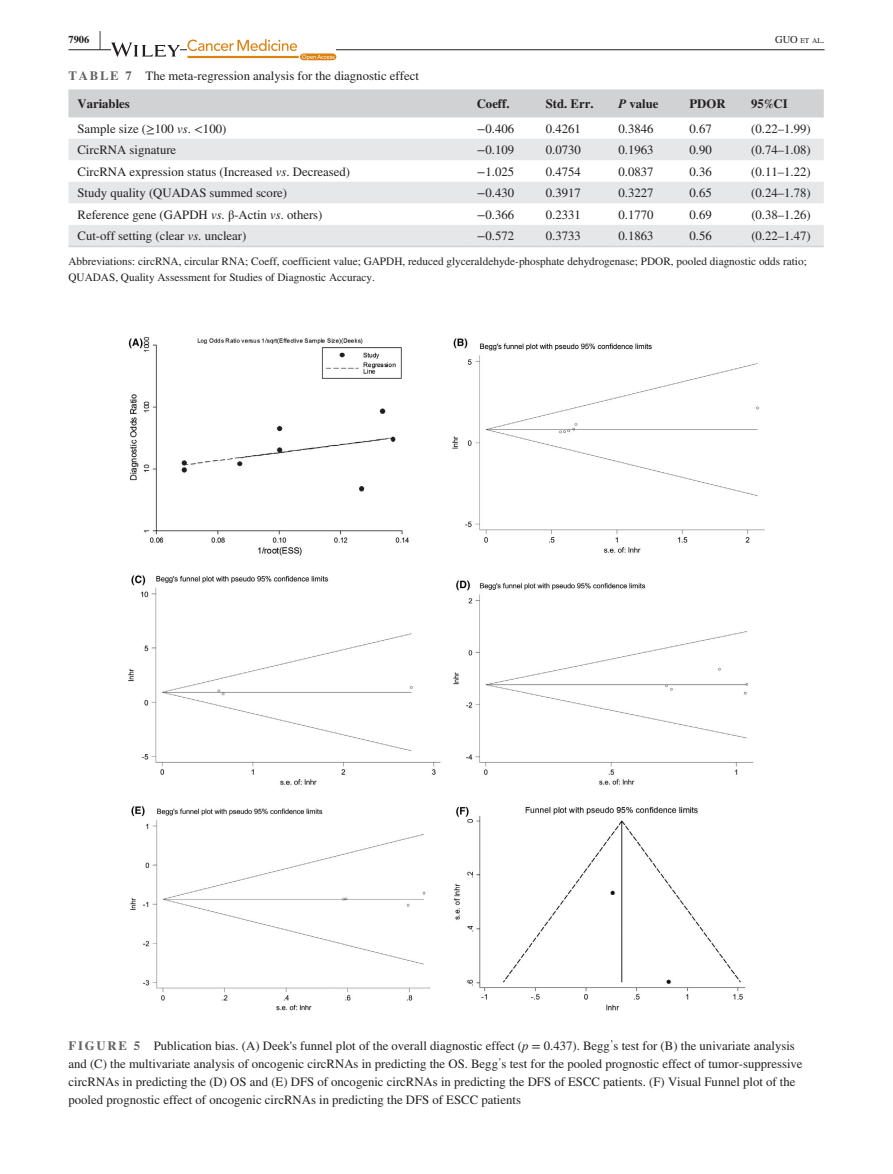
<style>
.page{position:relative;width:893px;height:1174px;background:#fff}
.page>*{position:absolute;margin:0;border:0;box-sizing:border-box;transform-origin:0 0}
.t1{font:700 25.95px "STIX";color:#231f20;scale:.36 1}
.t2{font:12.75px/18px "STIX";color:#231f20}
.t3{font:700 12.75px "STIX";color:#231f20}
.t4{font:11.25px/15.8px "STIX";color:#231f20}
.t5{font:10.5px "STIX";color:#231f20}
.t6{font:700 10.5px "STIX";color:#231f20}
.s1{font-size:7.35px}
.s2{font-weight:700;color:#636366}
.s3{font-style:italic}
.s4{font-family:"Arial Unicode MS"}
</style>
<div class="page">
<hr style="left:68px;top:49px;width:756px;height:1px;background:#231f20">
<svg style="left:111px;top:43px;width:69px;height:14px"></svg>
<svg style="left:187px;top:39px;width:149px;height:21px"></svg>
<img style="left:128px;top:336px;width:636px;height:675px">
<div style="left:68px;top:89px;width:756px;height:28px;background:#d1d2d4"></div>
<svg style="left:68px;top:139px;width:756px;height:107px;fill:#e6e7e9"></svg>
<hr style="left:68px;top:246px;width:400px;height:1px;background:#d1d2d4">
<hr style="left:468px;top:246px;width:69px;height:1px;background:#d1d2d4">
<hr style="left:537px;top:246px;width:72px;height:1px;background:#d1d2d4">
<hr style="left:609px;top:246px;width:71px;height:1px;background:#d1d2d4">
<hr style="left:680px;top:246px;width:62px;height:1px;background:#d1d2d4">
<hr style="left:742px;top:246px;width:82px;height:1px;background:#d1d2d4">
<p class="t6" style="left:68px;top:33px;width:22px">7906</p>
<h1 class="t1" style="left:99px;top:25px;width:7px">|</h1>
<p class="t5" style="left:775px;top:32px;width:51px">GUO <span class="s1">et al</span>.</p>
<p class="t2" style="left:68px;top:67px;width:352px"><span class="s2">TABLE 7</span> The meta-regression analysis for the diagnostic effect</p>
<p class="t3" style="left:77px;top:96px;width:54px">Variables</p>
<p class="t3" style="left:477px;top:96px;width:34px">Coeff.</p>
<p class="t3" style="left:546px;top:96px;width:49px">Std. Err.</p>
<p class="t3" style="left:618px;top:96px;width:42px"><span class="s3">P</span> value</p>
<p class="t3" style="left:689px;top:96px;width:38px">PDOR</p>
<p class="t3" style="left:751px;top:96px;width:38px">95%CI</p>
<p class="t2" style="left:77px;top:120px;width:150px">Sample size (≥100 <span class="s3">vs</span>. &lt;100)</p>
<p class="t2" style="left:477px;top:120px;width:39px">−0.406</p>
<p class="t2" style="left:546px;top:120px;width:37px">0.4261</p>
<p class="t2" style="left:618px;top:120px;width:37px">0.3846</p>
<p class="t2" style="left:689px;top:120px;width:24px">0.67</p>
<p class="t2" style="left:751px;top:120px;width:61px">(0.22–1.99)</p>
<p class="t2" style="left:77px;top:142px;width:100px">CircRNA signature</p>
<p class="t2" style="left:477px;top:142px;width:39px">−0.109</p>
<p class="t2" style="left:546px;top:142px;width:37px">0.0730</p>
<p class="t2" style="left:618px;top:142px;width:37px">0.1963</p>
<p class="t2" style="left:689px;top:142px;width:24px">0.90</p>
<p class="t2" style="left:751px;top:142px;width:61px">(0.74–1.08)</p>
<p class="t2" style="left:77px;top:163px;width:274px">CircRNA expression status (Increased <span class="s3">vs</span>. Decreased)</p>
<p class="t2" style="left:477px;top:163px;width:39px">−1.025</p>
<p class="t2" style="left:546px;top:163px;width:37px">0.4754</p>
<p class="t2" style="left:618px;top:163px;width:37px">0.0837</p>
<p class="t2" style="left:689px;top:163px;width:24px">0.36</p>
<p class="t2" style="left:751px;top:163px;width:61px">(0.11–1.22)</p>
<p class="t2" style="left:78px;top:185px;width:211px">Study quality (QUADAS summed score)</p>
<p class="t2" style="left:477px;top:185px;width:39px">−0.430</p>
<p class="t2" style="left:546px;top:185px;width:37px">0.3917</p>
<p class="t2" style="left:618px;top:185px;width:37px">0.3227</p>
<p class="t2" style="left:690px;top:185px;width:24px">0.65</p>
<p class="t2" style="left:751px;top:185px;width:61px">(0.24–1.78)</p>
<p class="t2" style="left:78px;top:206px;width:246px">Reference gene (GAPDH <span class="s3">vs</span>. β-Actin <span class="s3">vs</span>. others)</p>
<p class="t2" style="left:477px;top:206px;width:39px">−0.366</p>
<p class="t2" style="left:546px;top:206px;width:37px">0.2331</p>
<p class="t2" style="left:618px;top:206px;width:37px">0.1770</p>
<p class="t2" style="left:690px;top:206px;width:24px">0.69</p>
<p class="t2" style="left:751px;top:206px;width:61px">(0.38–1.26)</p>
<p class="t2" style="left:78px;top:228px;width:170px">Cut-off setting (clear <span class="s3">vs</span>. unclear)</p>
<p class="t2" style="left:477px;top:228px;width:39px">−0.572</p>
<p class="t2" style="left:546px;top:228px;width:37px">0.3733</p>
<p class="t2" style="left:618px;top:228px;width:37px">0.1863</p>
<p class="t2" style="left:690px;top:228px;width:24px">0.56</p>
<p class="t2" style="left:751px;top:228px;width:61px">(0.22–1.47)</p>
<p class="t4" style="left:68px;top:254px;width:740px">Abbreviations: circRNA, circular RNA; Coeff, coefficient value; GAPDH, reduced glyceraldehyde-phosphate dehydrogenase; PDOR, pooled diagnostic odds ratio;<br>QUADAS, Quality Assessment for Studies of Diagnostic Accuracy.</p>
<p class="t2" style="left:68px;top:1037px;width:736px"><span class="s2">FIGURE 5</span> Publication bias. (A) Deek's funnel plot of the overall diagnostic effect (<span class="s3">p</span> = 0.437). Begg<span class="s4">᾽</span>s test for (B) the univariate analysis and (C) the multivariate analysis of oncogenic circRNAs in predicting the OS. Begg<span class="s4">᾽</span>s test for the pooled prognostic effect of tumor-suppressive circRNAs in predicting the (D) OS and (E) DFS of oncogenic circRNAs in predicting the DFS of ESCC patients. (F) Visual Funnel plot of the pooled prognostic effect of oncogenic circRNAs in predicting the DFS of ESCC patients</p>
</div>
